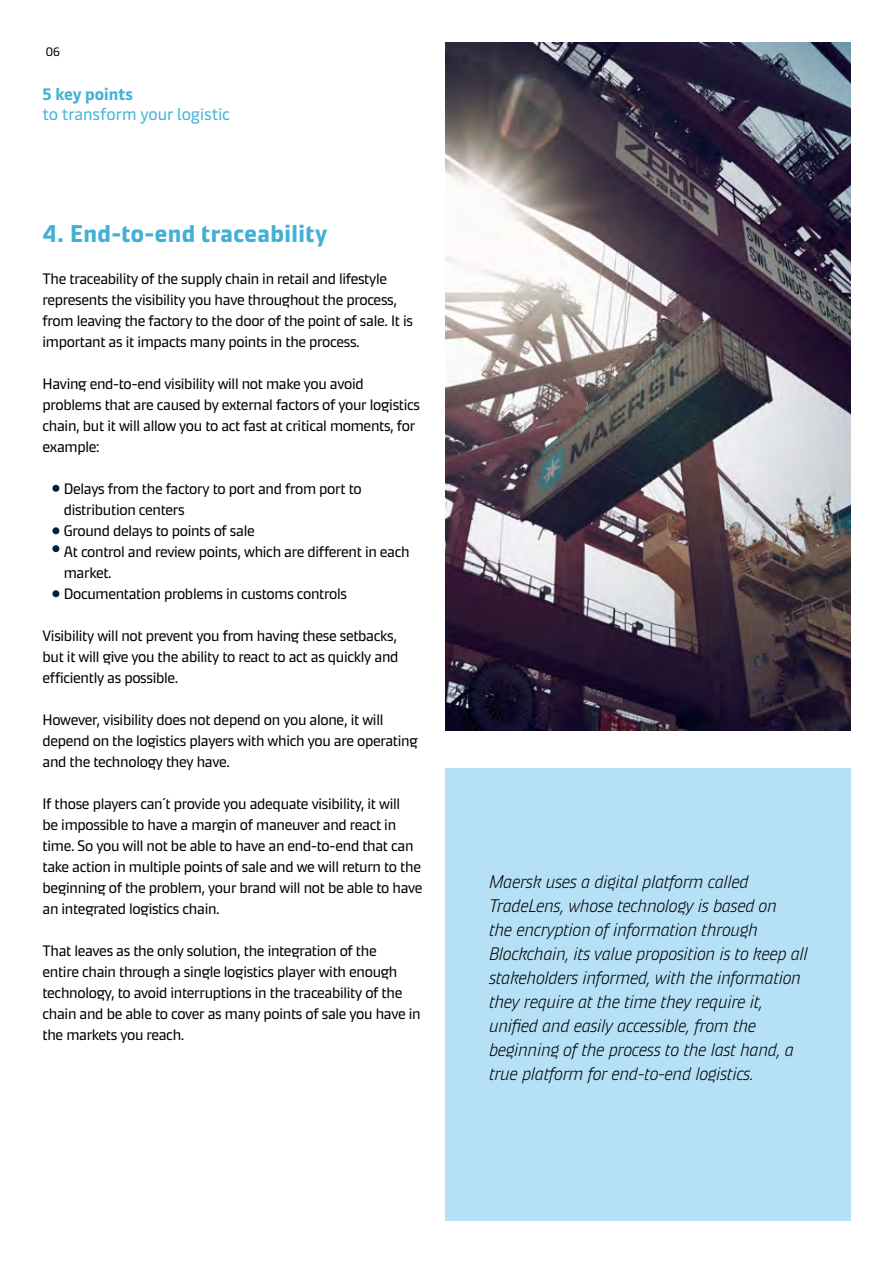
<style>
.page{position:relative;width:893px;height:1263px;background:#fff}
.page>*{position:absolute;margin:0;border:0;box-sizing:border-box;transform-origin:0 0}
.t1{font:700 24px "Maersk Headline";letter-spacing:.02em;color:#42b0d5}
.t2{font:italic 300 18px/24px "Maersk Headline";letter-spacing:-.02em;color:#000}
.t3{font:16.5px "Maersk Text";color:#42b0d5}
.t4{font:700 16.5px "Maersk Text";color:#42b0d5}
.t5{font:15px/21px "Maersk Headline";letter-spacing:-.02em;color:#000}
.t6{font:12px "Maersk Headline";color:#000}
</style>
<div class="page">
<img style="left:445px;top:43px;width:405px;height:687px">
<div style="left:445px;top:768px;width:405px;height:452px;background:#b5e0f5"></div>
<div style="left:52px;top:485px;width:7px;height:7px;background:#00243d;border-radius:50%"></div>
<div style="left:52px;top:527px;width:7px;height:7px;background:#00243d;border-radius:50%"></div>
<div style="left:52px;top:545px;width:7px;height:7px;background:#00243d;border-radius:50%"></div>
<div style="left:52px;top:590px;width:7px;height:7px;background:#00243d;border-radius:50%"></div>
<p class="t6" style="left:46px;top:42px;width:16px">06</p>
<p class="t4" style="left:43px;top:80px;width:92px">5 key points</p>
<p class="t3" style="left:43px;top:100px;width:189px">to transform your logistic</p>
<h1 class="t1" style="left:43px;top:214px;width:286px">4. End-to-end traceability</h1>
<p class="t5" style="left:43px;top:266px;width:372px">The traceability of the supply chain in retail and lifestyle represents the visibility you have throughout the process, from leaving the factory to the door of the point of sale. It is important as it impacts many points in the process.</p>
<p class="t5" style="left:43px;top:371px;width:379px">Having end-to-end visibility will not make you avoid problems that are caused by external factors of your logistics chain, but it will allow you to act fast at critical moments, for example:</p>
<p class="t5" style="left:64px;top:476px;width:347px">Delays from the factory to port and from port to distribution centers<br>Ground delays to points of sale<br>At control and review points, which are different in each market.<br>Documentation problems in customs controls</p>
<p class="t5" style="left:43px;top:623px;width:357px;text-align:justify">Visibility will not prevent you from having these setbacks, but it will give you the ability to react to act as quickly and efficiently as possible.</p>
<p class="t5" style="left:43px;top:707px;width:377px">However, visibility does not depend on you alone, it will depend on the logistics players with which you are operating and the technology they have.</p>
<p class="t5" style="left:43px;top:791px;width:381px">If those players can´t provide you adequate visibility, it will<br>be impossible to have a margin of maneuver and react in time. So you will not be able to have an end-to-end that can take action in multiple points of sale and we will return to the beginning of the problem, your brand will not be able to have an integrated logistics chain.</p>
<p class="t5" style="left:43px;top:938px;width:380px">That leaves as the only solution, the integration of the<br>entire chain through a single logistics player with enough technology, to avoid interruptions in the traceability of the chain and be able to cover as many points of sale you have in the markets you reach.</p>
<p class="t2" style="left:489px;top:867px;width:320px">Maersk uses a digital platform called TradeLens, whose technology is based on<br>the encryption of information through Blockchain, its value proposition is to keep all stakeholders informed, with the information they require at the time they require it, unified and easily accessible, from the beginning of the process to the last hand, a true platform for end-to-end logistics.</p>
</div>
